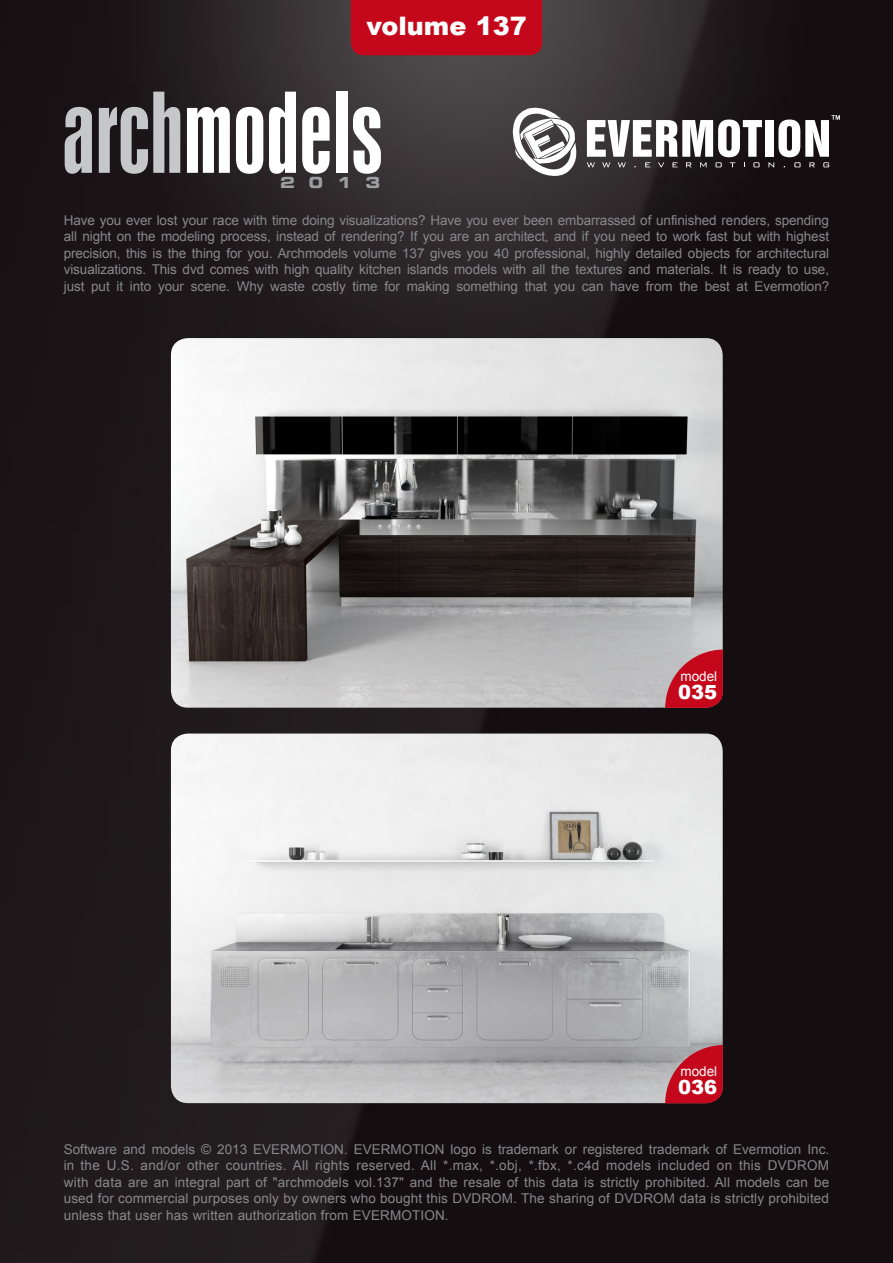
<style>
.page{position:relative;width:893px;height:1263px;background:#fff}
.page>*{position:absolute;margin:0;border:0;box-sizing:border-box;transform-origin:0 0}
.t1{font:103.8px "Swis 924 PL Regular A";color:#fff}
.t2{font:900 25.5px "Arial";color:#fff}
.t3{font:900 19.5px "Arial";color:#fff}
.t4{font:15.15px "Square 721 Ex PL Bold A";color:#9d9ea0}
.t5{font:13.5px/16.5px "Arial";color:#87888a;text-align:justify}
.t6{font:13.5px "Arial";color:#fff}
.s1{color:#c6c7c9}
</style>
<div class="page">
<img style="left:0;top:0;width:893px;height:1263px">
<div style="left:351px;top:0;width:191px;height:55px;background:#c5071b"></div>
<div style="left:765px;top:120px;width:8px;height:37px;background:#fff"></div>
<svg style="left:587px;top:120px;width:175px;height:47px"></svg>
<svg style="left:512px;top:106px;width:65px;height:74px"></svg>
<svg style="left:768px;top:115px;width:72px;height:52px"></svg>
<img style="left:171px;top:338px;width:552px;height:370px;border-radius:17px">
<svg style="left:665px;top:649px;width:58px;height:59px;background:#c03241"></svg>
<img style="left:171px;top:733px;width:552px;height:370px;border-radius:17px">
<svg style="left:665px;top:1045px;width:58px;height:58px;background:#bc2c3b"></svg>
<h2 class="t2" style="left:367px;top:7px;width:162px">volume 137</h2>
<h1 class="t1" style="left:62px;top:71px;width:323px"><span class="s1">arch</span>models</h1>
<p class="t4" style="left:280px;top:173px;width:102px">2013</p>
<p class="t5" style="left:64px;top:212px;width:767px">Have you ever lost your race with time doing visualizations? Have you ever been embarrassed of unfinished renders, spending all night on the modeling process, instead of rendering? If you are an architect, and if you need to work fast but with highest precision, this is the thing for you. Archmodels volume 137 gives you 40 professional, highly detailed objects for architectural visualizations. This dvd comes with high quality kitchen islands models with all the textures and materials. It is ready to use, just put it into your scene. Why waste costly time for making something that you can have from the best at Evermotion?</p>
<p class="t6" style="left:680px;top:667px;width:38px">model</p>
<h3 class="t3" style="left:678px;top:677px;width:41px">035</h3>
<p class="t6" style="left:680px;top:1062px;width:38px">model</p>
<h3 class="t3" style="left:678px;top:1073px;width:41px">036</h3>
<p class="t5" style="left:64px;top:1141px;width:767px">Software and models © 2013 EVERMOTION. EVERMOTION logo is trademark or registered trademark of Evermotion Inc. in the U.S. and/or other countries. All rights reserved. All *.max, *.obj, *.fbx, *.c4d models included on this DVDROM with data are an integral part of "archmodels vol.137" and the resale of this data is strictly prohibited. All models can be used for commercial purposes only by owners who bought this DVDROM. The sharing of DVDROM data is strictly prohibited unless that user has written authorization from EVERMOTION.</p>
</div>
